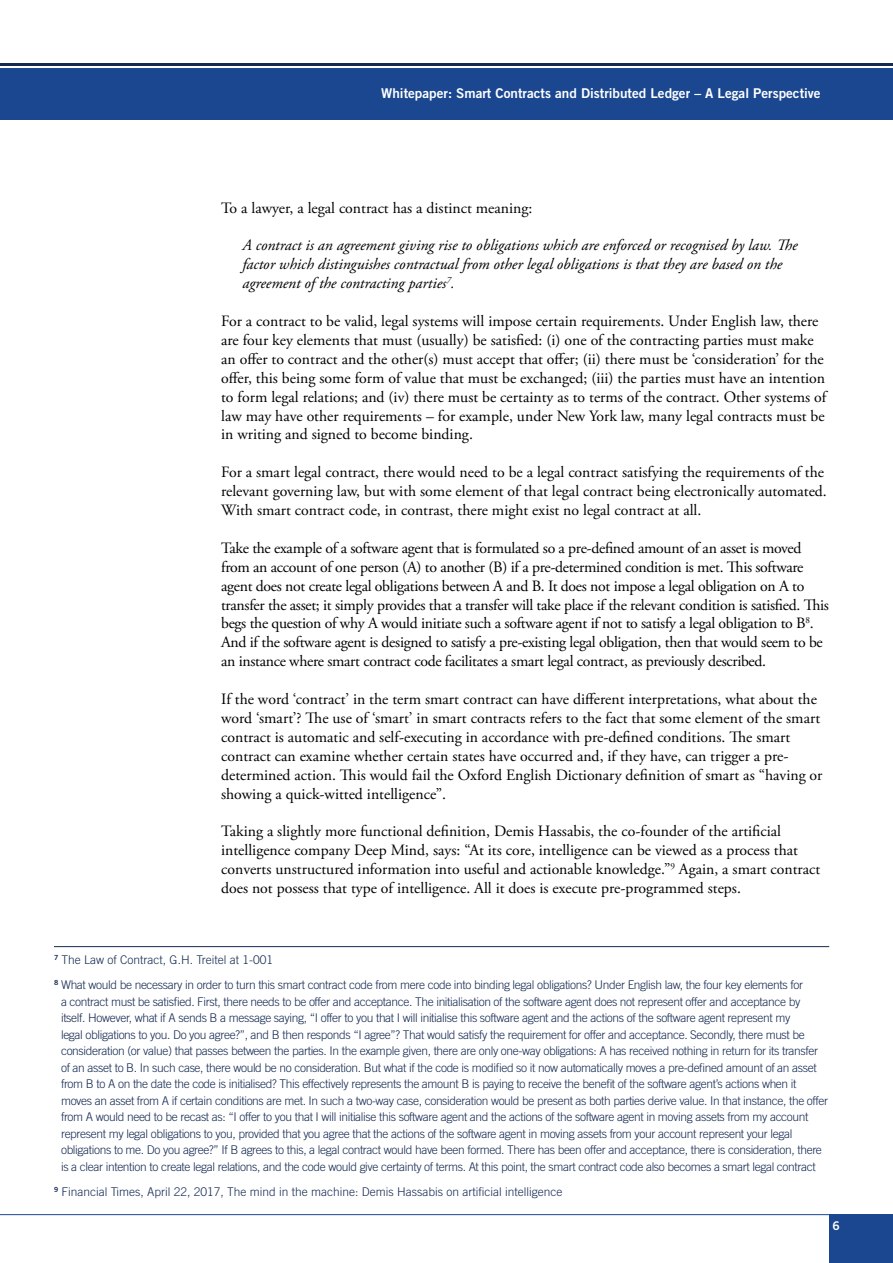
<style>
.page{position:relative;width:893px;height:1263px;background:#fff}
.page>*{position:absolute;margin:0;border:0;box-sizing:border-box;transform-origin:0 0}
.t1{font:15.75px/18.9px "Adobe Garamond Pro";color:#000}
.t2{font:15.75px/18.9px "Adobe Garamond Pro";letter-spacing:-.02em;color:#000}
.t3{font:italic 15.75px/18.9px "Adobe Garamond Pro";color:#000}
.t4{font:13.5px "Trade Gothic LT Std Bd 2";color:#fff}
.t5{font:300 12px/16.5px "Trade Gothic LT Std";letter-spacing:-.03em;color:#152a52}
.t6{font:300 12px "Trade Gothic LT Std";color:#152a52}
.t7{font:12px "Trade Gothic Bold Two";color:#fff}
</style>
<div class="page">
<div style="left:0;top:68px;width:893px;height:51px;background:#1a4790"></div>
<hr style="left:0;top:64px;width:893px;height:2px;background:#152a52">
<div style="left:829px;top:1214px;width:64px;height:49px;background:#1a4790"></div>
<hr style="left:0;top:1214px;width:829px;height:1px;background:#1a4790">
<hr style="left:54px;top:946px;width:775px;height:1px;background:#152a52">
<p class="t4" style="left:381px;top:85px;width:441px">Whitepaper: Smart Contracts and Distributed Ledger – A Legal Perspective</p>
<h1 class="t1" style="left:221px;top:199px;width:313px">To a lawyer, a legal contract has a distinct meaning:</h1>
<h1 class="t3" style="left:242px;top:236px;width:557px">A contract is an agreement giving rise to obligations which are enforced or recognised by law. The factor which distinguishes contractual from other legal obligations is that they are based on the agreement of the contracting parties<sup>7</sup>.</h1>
<p class="t1" style="left:221px;top:312px;width:607px">For a contract to be valid, legal systems will impose certain requirements. Under English law, there are four key elements that must (usually) be satisfied: (i) one of the contracting parties must make an offer to contract and the other(s) must accept that offer; (ii) there must be ‘consideration’ for the offer, this being some form of value that must be exchanged; (iii) the parties must have an intention to form legal relations; and (iv) there must be certainty as to terms of the contract. Other systems of law may have other requirements – for example, under New York law, many legal contracts must be in writing and signed to become binding.</p>
<p class="t1" style="left:221px;top:463px;width:607px">For a smart legal contract, there would need to be a legal contract satisfying the requirements of the relevant governing law, but with some element of that legal contract being electronically automated.<br>With smart contract code, in contrast, there might exist no legal contract at all.</p>
<p class="t2" style="left:221px;top:539px;width:609px">Take the example of a software agent that is formulated so a pre-defined amount of an asset is moved from an account of one person (A) to another (B) if a pre-determined condition is met. This software agent does not create legal obligations between A and B. It does not impose a legal obligation on A to transfer the asset; it simply provides that a transfer will take place if the relevant condition is satisfied. This begs the question of why A would initiate such a software agent if not to satisfy a legal obligation to B<sup>8</sup>.<br>And if the software agent is designed to satisfy a pre-existing legal obligation, then that would seem to be an instance where smart contract code facilitates a smart legal contract, as previously described.</p>
<p class="t1" style="left:221px;top:690px;width:603px">If the word ‘contract’ in the term smart contract can have different interpretations, what about the word ‘smart’? The use of ‘smart’ in smart contracts refers to the fact that some element of the smart contract is automatic and self-executing in accordance with pre-defined conditions. The smart contract can examine whether certain states have occurred and, if they have, can trigger a pre&shy;determined action. This would fail the Oxford English Dictionary definition of smart as “having or showing a quick-witted intelligence”.</p>
<p class="t1" style="left:221px;top:822px;width:601px">Taking a slightly more functional definition, Demis Hassabis, the co-founder of the artificial intelligence company Deep Mind, says: “At its core, intelligence can be viewed as a process that converts unstructured information into useful and actionable knowledge.”<sup>9</sup> Again, a smart contract does not possess that type of intelligence. All it does is execute pre-programmed steps.</p>
<p class="t5" style="left:54px;top:947px;width:751px;line-height:25px"><sup>7</sup> The Law of Contract, G.H. Treitel at 1-001<br><sup>8</sup> What would be necessary in order to turn this smart contract code from mere code into binding legal obligations? Under English law, the four key elements for</p>
<p class="t5" style="left:61px;top:993px;width:769px">a contract must be satisfied. First, there needs to be offer and acceptance. The initialisation of the software agent does not represent offer and acceptance by<br>itself. However, what if A sends B a message saying, “I offer to you that I will initialise this software agent and the actions of the software agent represent my<br>legal obligations to you. Do you agree?”, and B then responds “I agree”? That would satisfy the requirement for offer and acceptance. Secondly, there must be consideration (or value) that passes between the parties. In the example given, there are only one-way obligations: A has received nothing in return for its transfer of an asset to B. In such case, there would be no consideration. But what if the code is modified so it now automatically moves a pre-defined amount of an asset from B to A on the date the code is initialised? This effectively represents the amount B is paying to receive the benefit of the software agent’s actions when it moves an asset from A if certain conditions are met. In such a two-way case, consideration would be present as both parties derive value. In that instance, the offer from A would need to be recast as: “I offer to you that I will initialise this software agent and the actions of the software agent in moving assets from my account represent my legal obligations to you, provided that you agree that the actions of the software agent in moving assets from your account represent your legal obligations to me. Do you agree?” If B agrees to this, a legal contract would have been formed. There has been offer and acceptance, there is consideration, there is a clear intention to create legal relations, and the code would give certainty of terms. At this point, the smart contract code also becomes a smart legal contract</p>
<p class="t6" style="left:54px;top:1184px;width:510px"><sup>9</sup> Financial Times, April 22, 2017, The mind in the machine: Demis Hassabis on artificial intelligence</p>
<p class="t7" style="left:833px;top:1219px;width:9px">6</p>
</div>
